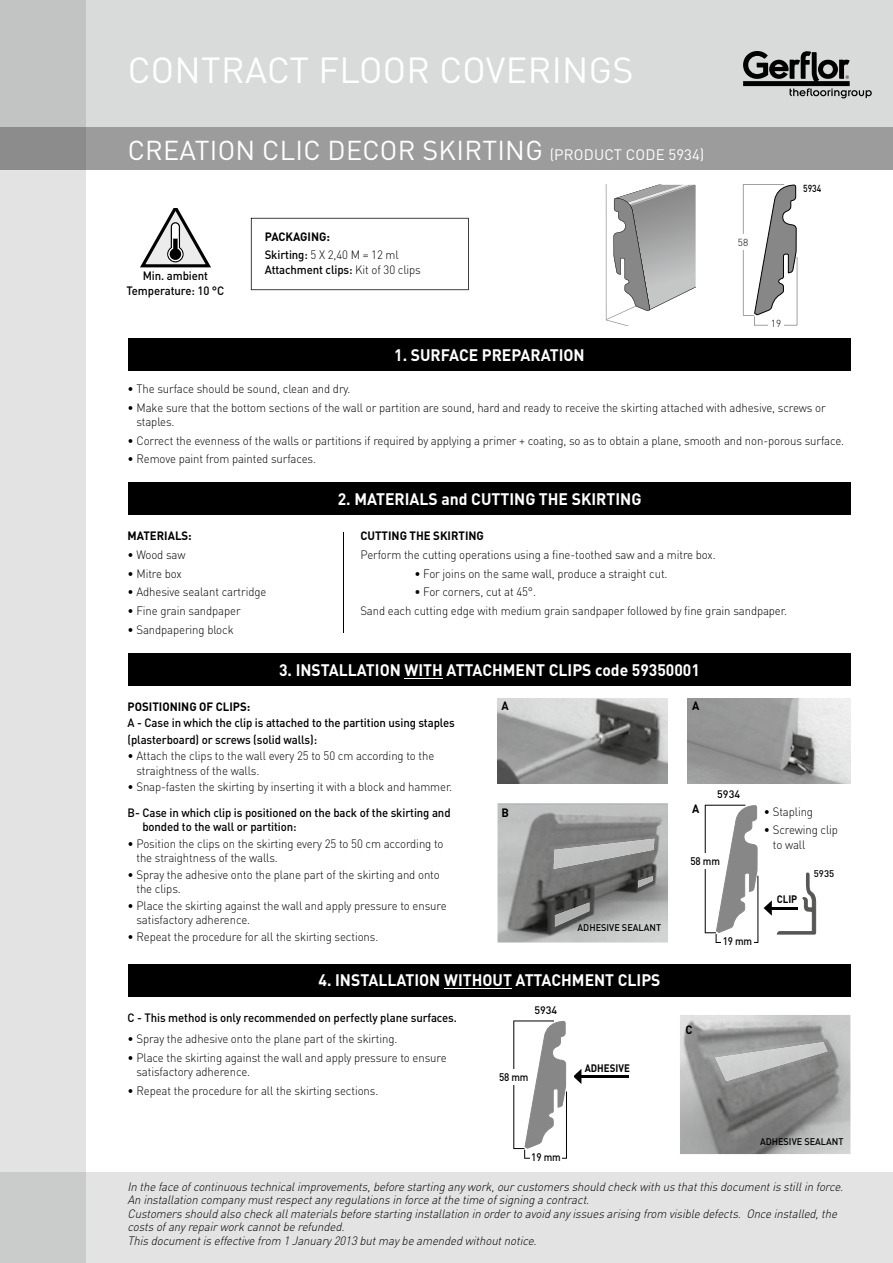
<style>
.page{position:relative;width:893px;height:1263px;background:#fff}
.page>*{position:absolute;margin:0;border:0;box-sizing:border-box;transform-origin:0 0}
.t1{font:35.85px "DIN Pro";letter-spacing:.01em;color:#fff}
.t2{font:27px "DIN Pro";letter-spacing:.01em;color:#fff}
.t3{font:700 16.5px "DIN Pro";color:#fff;scale:.95 1}
.t4{font:300 12px/14.4px "DIN Pro";letter-spacing:-.01em;color:#000;scale:.95 1}
.t5{font:italic 300 12px/13.5px "DIN Pro";color:#000;scale:.95 1}
.t6{font:500 12px/14.4px "DIN Pro";letter-spacing:-.01em;color:#000;scale:.95 1}
.t7{font:700 12px "DIN Pro";color:#000;scale:.95 1}
.t8{font:500 10.95px "DIN Pro";letter-spacing:-.015em;color:#000;scale:.9 1}
.t9{font:700 10.8px "DIN Pro";color:#000;scale:.9 1}
.t10{font:500 10.8px "DIN Pro";color:#000}
.t11{font:500 10.05px "DIN Pro";color:#000;scale:.85 1}
.t12{font:300 10.05px "DIN Pro";color:#000}
.t13{font:500 9.6px "DIN Pro";color:#000;scale:.95 1}
.t14{font:500 9.6px "DIN Pro";color:#000}
.s1{font-size:15px}
.s2{font-weight:700}
.s3{font-weight:500}
.s4{font-weight:300}
</style>
<div class="page">
<img style="left:680px;top:1015px;width:170px;height:139px">
<img style="left:715px;top:1042px;width:112px;height:39px">
<img style="left:497px;top:803px;width:171px;height:139px">
<img style="left:555px;top:902px;width:34px;height:25px">
<img style="left:638px;top:876px;width:15px;height:12px">
<img style="left:554px;top:839px;width:100px;height:30px">
<svg style="left:140px;top:208px;width:71px;height:60px"></svg>
<svg style="left:251px;top:218px;width:218px;height:72px"></svg>
<div style="left:128px;top:339px;width:722px;height:32px;background:#000"></div>
<div style="left:128px;top:482px;width:722px;height:33px;background:#000"></div>
<div style="left:128px;top:653px;width:722px;height:33px;background:#000"></div>
<div style="left:128px;top:964px;width:722px;height:32px;background:#000"></div>
<hr style="left:405px;top:678px;width:38px;height:1px;background:#fff">
<hr style="left:444px;top:988px;width:68px;height:1px;background:#fff">
<svg style="left:606px;top:185px;width:90px;height:141px"></svg>
<svg style="left:743px;top:184px;width:54px;height:141px"></svg>
<div style="left:730px;top:234px;width:26px;height:16px;background:#fff"></div>
<div style="left:768px;top:319px;width:16px;height:9px;background:#fff"></div>
<hr style="left:343px;top:532px;width:1px;height:101px;background:#000">
<img style="left:688px;top:698px;width:162px;height:85px">
<img style="left:497px;top:698px;width:171px;height:85px">
<svg style="left:705px;top:805px;width:53px;height:138px"></svg>
<div style="left:689px;top:854px;width:33px;height:15px;background:#fff"></div>
<div style="left:721px;top:937px;width:32px;height:8px;background:#fff"></div>
<svg style="left:764px;top:873px;width:52px;height:61px"></svg>
<div style="left:0;top:0;width:893px;height:128px;background:#d9dada"></div>
<div style="left:0;top:128px;width:893px;height:42px;background:#9c9c9d"></div>
<div style="left:0;top:170px;width:85px;height:1002px;background:#e3e3e3"></div>
<div style="left:0;top:0;width:85px;height:128px;background:#c2c3c3"></div>
<div style="left:0;top:128px;width:85px;height:42px;background:#8b8c8b"></div>
<svg style="left:513px;top:1020px;width:54px;height:139px"></svg>
<div style="left:497px;top:1069px;width:33px;height:15px;background:#fff"></div>
<div style="left:530px;top:1152px;width:31px;height:9px;background:#fff"></div>
<hr style="left:579px;top:1075px;width:50px;height:2px;background:#000">
<svg style="left:574px;top:1069px;width:7px;height:15px"></svg>
<svg style="left:743px;top:51px;width:129px;height:47px"></svg>
<div style="left:85px;top:1172px;width:808px;height:91px;background:#e3e3e4"></div>
<div style="left:0;top:1172px;width:85px;height:91px;background:#cacbcb"></div>
<h1 class="t1" style="left:128px;top:45px;width:507px">CONTRACT FLOOR COVERINGS</h1>
<h2 class="t2" style="left:128px;top:132px;width:578px">CREATION CLIC DECOR SKIRTING <span class="s1">(PRODUCT CODE 5934)</span></h2>
<p class="t6" style="left:126px;top:268px;width:105px;text-align:center">Min. ambient<br>Temperature: 10 °C</p>
<p class="t4" style="left:265px;top:227px;width:143px;line-height:18.6px"><span class="s2">PACKAGING:<br></span><span class="s3">Skirting:</span> 5 X 2,40 M = 12 ml</p>
<p class="t6" style="left:265px;top:262px;width:166px">Attachment clips: <span class="s4">Kit of 30 clips</span></p>
<h3 class="t3" style="left:394px;top:344px;width:202px">1. SURFACE PREPARATION</h3>
<p class="t12" style="left:738px;top:235px;width:12px">58</p>
<p class="t11" style="left:803px;top:181px;width:23px">5934</p>
<p class="t12" style="left:771px;top:317px;width:12px">19</p>
<p class="t4" style="left:128px;top:381px;width:236px">• The surface should be sound, clean and dry.</p>
<p class="t4" style="left:136px;top:400px;width:727px;text-indent:-9px">• Make sure that the bottom sections of the wall or partition are sound, hard and ready to receive the skirting attached with adhesive, screws or staples.</p>
<p class="t4" style="left:128px;top:433px;width:756px">• Correct the evenness of the walls or partitions if required by applying a primer + coating, so as to obtain a plane, smooth and non-porous surface.</p>
<p class="t4" style="left:128px;top:451px;width:200px">• Remove paint from painted surfaces.</p>
<p class="t7" style="left:128px;top:528px;width:69px">MATERIALS:</p>
<p class="t4" style="left:128px;top:547px;width:63px">• Wood saw</p>
<p class="t4" style="left:128px;top:566px;width:59px">• Mitre box</p>
<p class="t4" style="left:128px;top:584px;width:148px">• Adhesive sealant cartridge</p>
<p class="t4" style="left:128px;top:603px;width:121px">• Fine grain sandpaper</p>
<p class="t4" style="left:128px;top:622px;width:113px">• Sandpapering block</p>
<h3 class="t3" style="left:338px;top:487px;width:321px">2. MATERIALS and CUTTING THE SKIRTING</h3>
<p class="t7" style="left:360px;top:528px;width:131px">CUTTING THE SKIRTING</p>
<p class="t4" style="left:360px;top:547px;width:375px">Perform the cutting operations using a fine-toothed saw and a mitre box.</p>
<p class="t4" style="left:414px;top:566px;width:268px">• For joins on the same wall, produce a straight cut.</p>
<p class="t4" style="left:360px;top:582px;width:451px;line-height:18.6px;text-indent:54px">• For corners, cut at 45°.<br>Sand each cutting edge with medium grain sandpaper followed by fine grain sandpaper.</p>
<h3 class="t3" style="left:279px;top:659px;width:445px">3. INSTALLATION WITH ATTACHMENT CLIPS code 59350001</h3>
<p class="t7" style="left:128px;top:698px;width:131px">POSITIONING OF CLIPS:</p>
<p class="t6" style="left:128px;top:714px;width:346px;line-height:16.5px">A - Case in which the clip is attached to the partition using staples (plasterboard) or screws (solid walls):</p>
<p class="t4" style="left:136px;top:748px;width:315px;text-indent:-9px">• Attach the clips to the wall every 25 to 50 cm according to the straightness of the walls.</p>
<p class="t4" style="left:128px;top:779px;width:343px">• Snap-fasten the skirting by inserting it with a block and hammer.</p>
<p class="t6" style="left:142px;top:805px;width:326px;text-indent:-15px">B- Case in which clip is positioned on the back of the skirting and bonded to the wall or partition:</p>
<p class="t4" style="left:136px;top:836px;width:325px;text-indent:-9px">• Position the clips on the skirting every 25 to 50 cm according to the straightness of the walls.</p>
<p class="t4" style="left:136px;top:867px;width:321px;text-indent:-9px">• Spray the adhesive onto the plane part of the skirting and onto the clips.</p>
<p class="t4" style="left:136px;top:897px;width:328px;text-indent:-9px">• Place the skirting against the wall and apply pressure to ensure satisfactory adherence.</p>
<p class="t4" style="left:128px;top:928px;width:266px">• Repeat the procedure for all the skirting sections.</p>
<p class="t7" style="left:501px;top:698px;width:9px">A</p>
<p class="t7" style="left:692px;top:698px;width:9px">A</p>
<p class="t7" style="left:501px;top:805px;width:9px">B</p>
<p class="t7" style="left:692px;top:800px;width:9px">A</p>
<p class="t10" style="left:717px;top:786px;width:24px">5934</p>
<p class="t13" style="left:578px;top:921px;width:89px">ADHESIVE SEALANT</p>
<p class="t8" style="left:690px;top:854px;width:34px">58 mm</p>
<p class="t8" style="left:723px;top:934px;width:34px">19 mm</p>
<h3 class="t3" style="left:319px;top:969px;width:361px">4. INSTALLATION WITHOUT ATTACHMENT CLIPS</h3>
<p class="t6" style="left:128px;top:1009px;width:348px">C - This method is only recommended on perfectly plane surfaces.</p>
<p class="t4" style="left:128px;top:1031px;width:286px">• Spray the adhesive onto the plane part of the skirting.</p>
<p class="t4" style="left:136px;top:1050px;width:328px;text-indent:-9px">• Place the skirting against the wall and apply pressure to ensure satisfactory adherence.</p>
<p class="t4" style="left:128px;top:1083px;width:266px">• Repeat the procedure for all the skirting sections.</p>
<p class="t10" style="left:534px;top:1002px;width:24px">5934</p>
<p class="t8" style="left:499px;top:1070px;width:34px">58 mm</p>
<p class="t9" style="left:585px;top:1060px;width:52px">ADHESIVE</p>
<p class="t7" style="left:685px;top:1021px;width:9px">C</p>
<p class="t4" style="left:764px;top:804px;width:53px">• Stapling</p>
<p class="t4" style="left:773px;top:822px;width:70px;text-indent:-9px">• Screwing clip to wall</p>
<p class="t9" style="left:777px;top:892px;width:24px">CLIP</p>
<p class="t14" style="left:814px;top:867px;width:22px">5935</p>
<p class="t8" style="left:531px;top:1149px;width:34px">19 mm</p>
<p class="t13" style="left:760px;top:1135px;width:89px">ADHESIVE SEALANT</p>
<p class="t5" style="left:128px;top:1179px;width:758px">Inthefaceofcontinuoustechnicalimprovements,beforestartinganywork,ourcustomersshouldcheckwithusthatthisdocumentisstillinforce.<br>Aninstallationcompanymustrespectanyregulationsinforceatthetimeofsigningacontract.<br>Customersshouldalsocheckallmaterialsbeforestartinginstallationinordertoavoidanyissuesarisingfrom visibledefects. Onceinstalled,the costsofanyrepairworkcannotberefunded.<br>Thisdocumentiseffectivefrom 1January2013butmaybeamendedwithoutnotice.</p>
</div>
